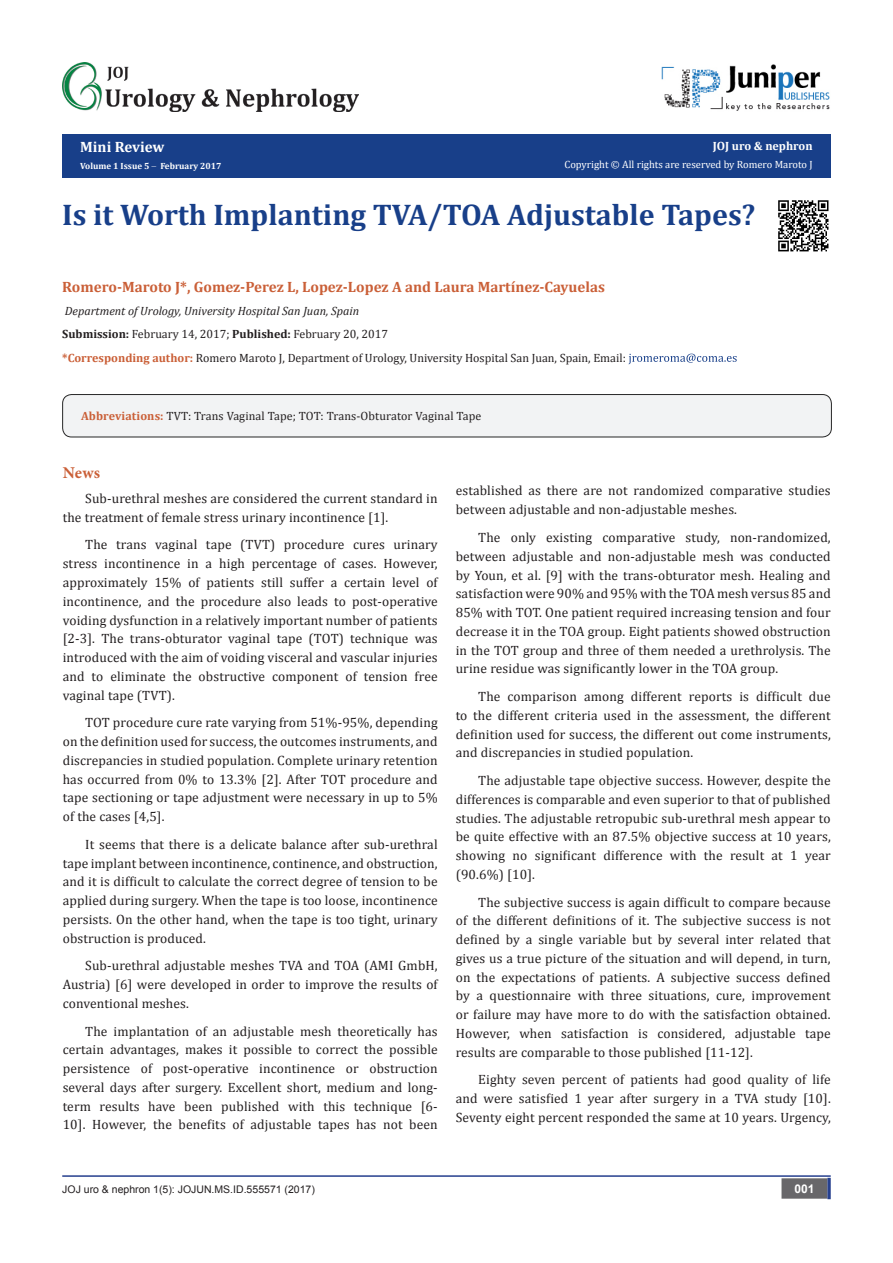
<style>
.page{position:relative;width:893px;height:1263px;background:#fff}
.page>*{position:absolute;margin:0;border:0;box-sizing:border-box;transform-origin:0 0}
.t1{font:700 30px "Cambria";color:#183f89}
.No_Spacing{font:700 16.5px "Minion Pro";color:#ca5f37}
.t2{font:700 15px "Cambria";color:#ca5f37}
.t3{font:700 15px "Cambria";color:#fff}
.No_Spacing-2{font:13.5px/18.8px "Cambria";letter-spacing:.01em;color:#231f20;text-align:justify}
.t4{font:12px "Cambria";color:#231f20}
.t5{font:italic 12px "Cambria";color:#231f20}
.t6{font:700 12px "Cambria";color:#fff}
.t7{font:700 12px "Arial";color:#fff}
.t8{font:10.5px "Cambria";color:#fff}
.t9{font:10.5px "Arial";color:#231f20}
.t10{font:700 9px "Cambria";color:#fff}
.s1{font-weight:700}
.s2{font-weight:700;color:#ca5f37}
</style>
<div class="page">
<div style="left:62px;top:134px;width:769px;height:44px;background:#183f89"></div>
<svg style="left:628px;top:354px;width:109px;height:10px"></svg>
<hr style="left:62px;top:1175px;width:769px;height:2px;background:#253f8e">
<div style="left:782px;top:1179px;width:45px;height:19px;background:#68676a"></div>
<div style="left:781px;top:1178px;width:46px;height:21px;border:2px solid #68676a"></div>
<svg style="left:827px;top:1178px;width:4px;height:21px"></svg>
<img style="left:662px;top:64px;width:168px;height:47px">
<img style="left:62px;top:62px;width:297px;height:49px">
<div style="left:63px;top:394px;width:768px;height:43px;background:#f2f3f4;border-radius:9px"></div>
<div style="left:62px;top:394px;width:770px;height:43px;border:1px solid #262626;border-radius:9px"></div>
<img style="left:778px;top:200px;width:51px;height:52px">
<p class="t6" style="left:713px;top:137px;width:102px">JOJ uro &amp; nephron</p>
<p class="t8" style="left:564px;top:159px;width:250px">Copyright © All rights are reserved by Romero Maroto J</p>
<p class="t1" style="left:62px;top:193px;width:695px">Is it Worth Implanting TVA/TOA Adjustable Tapes?</p>
<p class="t3" style="left:80px;top:136px;width:86px">Mini Review</p>
<p class="t10" style="left:80px;top:159px;width:143px">Volume 1 Issue 5 February 2017</p>
<p class="t2" style="left:62px;top:276px;width:544px">Romero-Maroto J*, Gomez-Perez L, Lopez-Lopez A and Laura Martínez-Cayuelas</p>
<p class="t5" style="left:65px;top:302px;width:296px">Department of Urology, University Hospital San Juan, Spain</p>
<p class="t4" style="left:62px;top:327px;width:327px"><span class="s1">Submission:</span> February 14, 2017; <span class="s1">Published:</span> February 20, 2017</p>
<p class="t4" style="left:62px;top:351px;width:565px"><span class="s2">*Corresponding author:</span> Romero Maroto J, Department of Urology, University Hospital San Juan, Spain, Email:</p>
<p class="t4" style="left:81px;top:409px;width:402px"><span class="s2">Abbreviations:</span> TVT: Trans Vaginal Tape; TOT: Trans-Obturator Vaginal Tape</p>
<p class="No_Spacing" style="left:63px;top:461px;width:39px">News</p>
<p class="No_Spacing-2" style="left:63px;top:489px;width:376px;text-indent:22px">Sub-urethral meshes are considered the current standard in the treatment of female stress urinary incontinence [1].</p>
<p class="No_Spacing-2" style="left:63px;top:535px;width:377px;text-indent:22px">The trans vaginal tape (TVT) procedure cures urinary stress incontinence in a high percentage of cases. However, approximately 15% of patients still suffer a certain level of incontinence, and the procedure also leads to post-operative voiding dysfunction in a relatively important number of patients [2-3]. The trans-obturator vaginal tape (TOT) technique was introduced with the aim of voiding visceral and vascular injuries and to eliminate the obstructive component of tension free vaginal tape (TVT).</p>
<p class="No_Spacing-2" style="left:63px;top:713px;width:377px;text-indent:22px">TOT procedure cure rate varying from 51%-95%, depending on the definition used for success, the outcomes instruments, and discrepancies in studied population. Complete urinary retention has occurred from 0% to 13.3% [2]. After TOT procedure and tape sectioning or tape adjustment were necessary in up to 5% of the cases [4,5].</p>
<p class="No_Spacing-2" style="left:63px;top:835px;width:377px;text-indent:22px">It seems that there is a delicate balance after sub-urethral tape implant between incontinence, continence, and obstruction, and it is difficult to calculate the correct degree of tension to be applied during surgery. When the tape is too loose, incontinence persists. On the other hand, when the tape is too tight, urinary obstruction is produced.</p>
<p class="No_Spacing-2" style="left:63px;top:956px;width:376px;text-indent:22px">Sub-urethral adjustable meshes TVA and TOA (AMI GmbH, Austria) [6] were developed in order to improve the results of conventional meshes.</p>
<p class="No_Spacing-2" style="left:63px;top:1021px;width:377px;text-indent:22px">The implantation of an adjustable mesh theoretically has certain advantages, makes it possible to correct the possible persistence of post-operative incontinence or obstruction several days after surgery. Excellent short, medium and long&shy;term results have been published with this technique [6- 10]. However, the benefits of adjustable tapes has not been</p>
<p class="No_Spacing-2" style="left:456px;top:481px;width:377px">established as there are not randomized comparative studies between adjustable and non-adjustable meshes.</p>
<p class="No_Spacing-2" style="left:456px;top:528px;width:377px;text-indent:22px">The only existing comparative study, non-randomized, between adjustable and non-adjustable mesh was conducted by Youn, et al. [9] with the trans-obturator mesh. Healing and satisfaction were 90% and 95% with the TOA mesh versus 85 and 85% with TOT. One patient required increasing tension and four decrease it in the TOA group. Eight patients showed obstruction in the TOT group and three of them needed a urethrolysis. The urine residue was significantly lower in the TOA group.</p>
<p class="No_Spacing-2" style="left:456px;top:687px;width:377px;text-indent:22px">The comparison among different reports is difficult due to the different criteria used in the assessment, the different definition used for success, the different out come instruments, and discrepancies in studied population.</p>
<p class="No_Spacing-2" style="left:456px;top:771px;width:377px;text-indent:22px">The adjustable tape objective success. However, despite the differences is comparable and even superior to that of published studies. The adjustable retropubic sub-urethral mesh appear to be quite effective with an 87.5% objective success at 10 years, showing no significant difference with the result at 1 year (90.6%) [10].</p>
<p class="No_Spacing-2" style="left:456px;top:892px;width:377px;text-indent:22px">The subjective success is again difficult to compare because of the different definitions of it. The subjective success is not defined by a single variable but by several inter related that gives us a true picture of the situation and will depend, in turn, on the expectations of patients. A subjective success defined by a questionnaire with three situations, cure, improvement or failure may have more to do with the satisfaction obtained.<br>However, when satisfaction is considered, adjustable tape results are comparable to those published [11-12].</p>
<p class="No_Spacing-2" style="left:456px;top:1070px;width:377px;text-indent:22px">Eighty seven percent of patients had good quality of life and were satisfied 1 year after surgery in a TVA study [10].<br>Seventy eight percent responded the same at 10 years. Urgency,</p>
<p class="t9" style="left:62px;top:1182px;width:254px">JOJ uro &amp; nephron 1(5): JOJUN.MS.ID.555571 (2017)</p>
<p class="t7" style="left:794px;top:1181px;width:22px">001</p>
</div>
